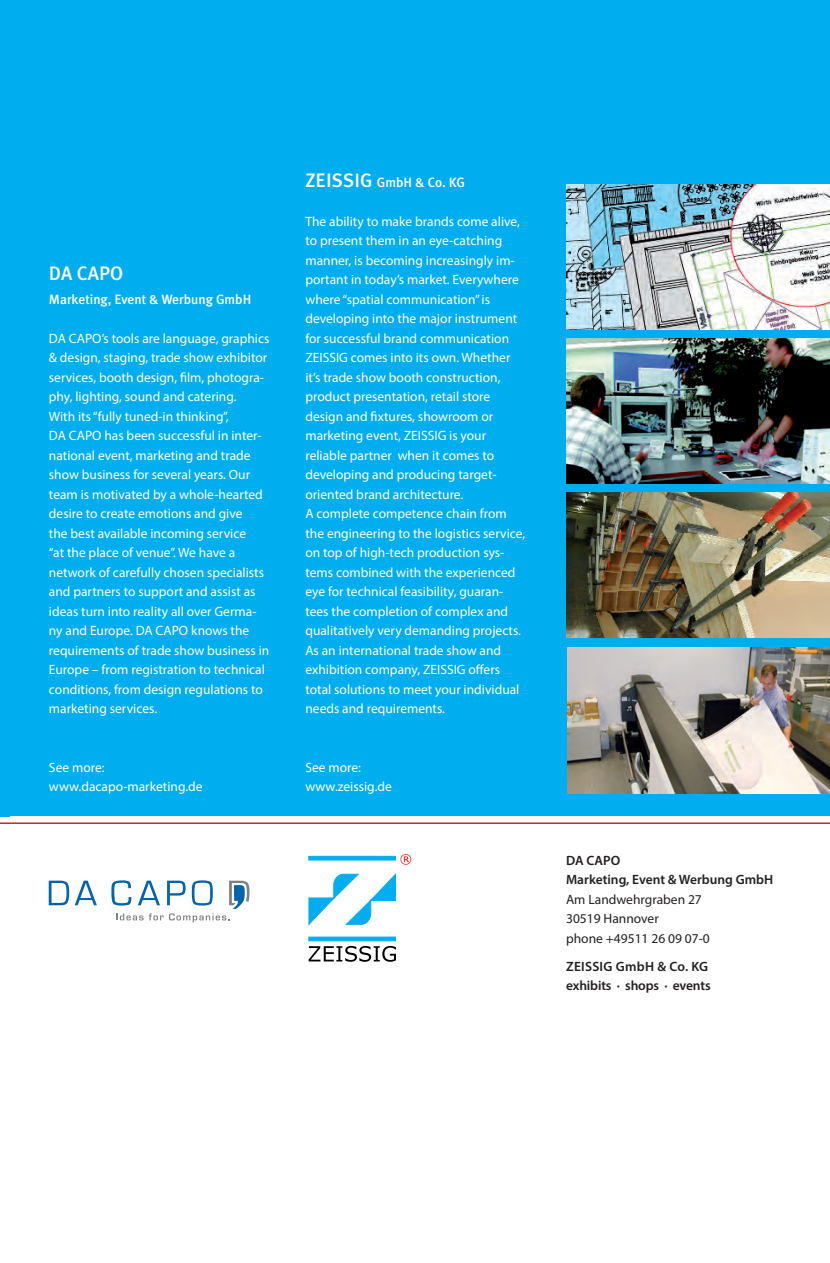
<style>
.page{position:relative;width:830px;height:1263px;background:#fff}
.page>*{position:absolute;margin:0;border:0;box-sizing:border-box;transform-origin:0 0}
.t1{font:19.5px "Meta Plus Medium Caps";color:#fff}
.t2{font:13.5px/19.5px "Myriad Pro";color:#fff}
.Fließtext{font:13.5px/19.5px "Myriad Pro";color:#231f20}
.t3{font:500 13.5px "Meta Plus";color:#fff}
.Fließtext-2{font:600 13.5px "Myriad Pro";letter-spacing:-.01em;color:#231f20}
.Fließtext-3{font:600 13.5px "Myriad Pro";letter-spacing:.02em;color:#231f20}
.s1{font-family:"Meta Plus Medium Caps";font-weight:400;font-size:19.5px}
.s2{font-family:"Meta Plus Medium Caps";font-weight:400}
.s3{font-weight:600}
</style>
<div class="page">
<div style="left:0;top:0;width:829px;height:816px;background:#00aeef"></div>
<svg style="left:49px;top:881px;width:20px;height:24px"></svg>
<svg style="left:75px;top:881px;width:22px;height:24px"></svg>
<svg style="left:111px;top:880px;width:138px;height:42px"></svg>
<hr style="left:0;top:822px;width:829px;height:2px;background:#d1232a">
<img style="left:566px;top:184px;width:263px;height:146px">
<img style="left:566px;top:338px;width:263px;height:146px">
<img style="left:566px;top:492px;width:263px;height:146px">
<img style="left:567px;top:648px;width:262px;height:145px">
<svg style="left:309px;top:874px;width:86px;height:50px"></svg>
<svg style="left:309px;top:856px;width:86px;height:4px"></svg>
<svg style="left:309px;top:937px;width:86px;height:4px"></svg>
<svg style="left:308px;top:946px;width:88px;height:16px"></svg>
<svg style="left:400px;top:854px;width:11px;height:11px"></svg>
<p class="t1" style="left:49px;top:262px;width:76px">DA CAPO</p>
<p class="t3" style="left:49px;top:291px;width:204px">Marketing, Event &amp; Werbung GmbH</p>
<p class="t2" style="left:49px;top:328px;width:222px">DA CAPO’s tools are language, graphics &amp; design, staging, trade show exhibitor services, booth design, film, photogra&shy;phy, lighting, sound and catering.<br>With its “fully tuned-in thinking”,<br>DA CAPO has been successful in inter&shy;national event, marketing and trade show business for several years. Our team is motivated by a whole-hearted desire to create emotions and give<br>the best available incoming service<br>“at the place of venue”. We have a network of carefully chosen specialists and partners to support and assist as ideas turn into reality all over Germa&shy;ny and Europe. DA CAPO knows the requirements of trade show business in Europe – from registration to technical conditions, from design regulations to marketing services.</p>
<p class="t2" style="left:49px;top:757px;width:155px">See more: www.dacapo-marketing.de</p>
<p class="t3" style="left:305px;top:174px;width:161px"><span class="s1">ZEISSIG</span> <span class="s2">G</span>mbH &amp; Co. KG</p>
<p class="t2" style="left:305px;top:211px;width:221px">The ability to make brands come alive, to present them in an eye-catching manner, is becoming increasingly im&shy;portant in today’s market. Everywhere where “spatial communication” is developing into the major instrument for successful brand communication ZEISSIG comes into its own. Whether it’s trade show booth construction, product presentation, retail store design and fixtures, showroom or marketing event, ZEISSIG is your reliable partner when it comes to developing and producing target&shy;oriented brand architecture.<br>A complete competence chain from the engineering to the logistics service, on top of high-tech production sys&shy;tems combined with the experienced eye for technical feasibility, guaran&shy;tees the completion of complex and qualitatively very demanding projects.<br>As an international trade show and exhibition company, ZEISSIG offers total solutions to meet your individual needs and requirements.</p>
<p class="t2" style="left:305px;top:757px;width:88px">See more: www.zeissig.de</p>
<p class="Fließtext-2" style="left:566px;top:852px;width:56px">DA CAPO</p>
<p class="Fließtext" style="left:566px;top:870px;width:208px"><span class="s3">Marketing, Event &amp; Werbung GmbH<br></span>Am Landwehrgraben 27<br>30519 Hannover<br>phone +49511 26 09 07-0</p>
<p class="Fließtext-3" style="left:566px;top:958px;width:144px">ZEISSIG GmbH &amp; Co. KG</p>
<p class="Fließtext-2" style="left:566px;top:977px;width:146px">exhibits · shops · events</p>
</div>
